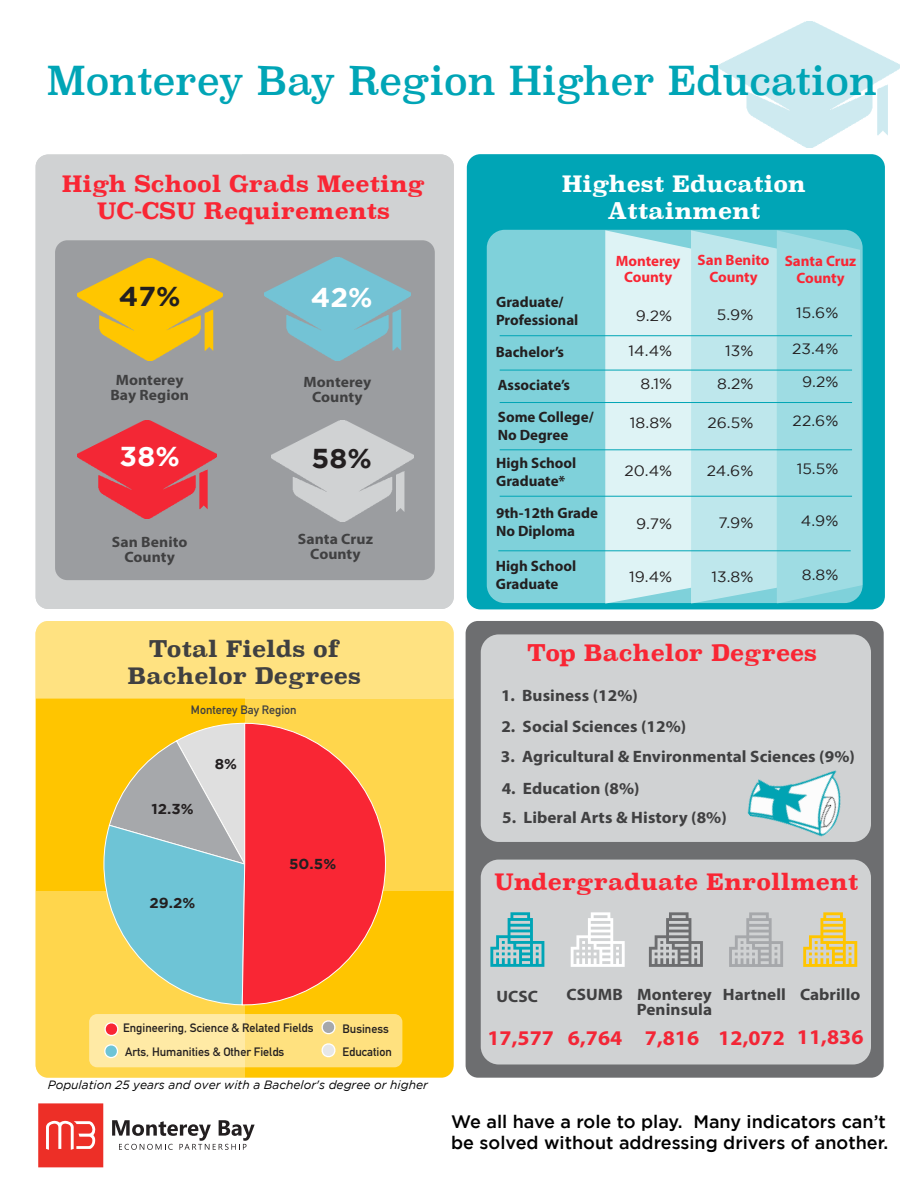
<style>
.page{position:relative;width:918px;height:1188px;background:#fff}
.page>*{position:absolute;margin:0;border:0;box-sizing:border-box;transform-origin:0 0}
.t1{font:39px "Superclarendon";color:#00a5b6;scale:.95 1}
.t2{font:700 27.3px "Gotham";color:#fff;scale:1.04 1}
.t3{font:700 27.3px "Gotham";color:#231f20;scale:1.04 1}
.t4{font:700 22.5px/27px "Superclarendon";color:#f92634;text-align:center}
.t5{font:700 22.5px/27px "Superclarendon";color:#404041;text-align:center}
.t6{font:700 22.5px/27px "Superclarendon";color:#fff;text-align:center}
.t7{font:700 21px "Myriad Pro";letter-spacing:.005em;color:#f32636;scale:1.04 1}
.t8{font:500 18px/21.6px "Gotham";color:#000}
.t9{font:700 16.5px/15px "Myriad Pro";letter-spacing:.005em;color:#404041;text-align:right;scale:1.04 1}
.t10{font:700 15px/18px "Myriad Pro";color:#231f20}
.t11{font:15px "Gotham";letter-spacing:.005em;color:#231f20;scale:1.04 1}
.t12{font:700 15px/15px "Myriad Pro";letter-spacing:.005em;color:#404041;text-align:center;scale:1.04 1}
.t13{font:700 15px/16.5px "Myriad Pro";color:#f92634;text-align:center}
.t14{font:700 14.4px "Gotham";color:#231f20;scale:1.04 1}
.t15{font:700 12px "DIN Alternate";color:#231f20}
.t16{font:italic 12px "Gotham";color:#000}
.t17{font:700 12px "DIN Alternate";color:#404041}
</style>
<div class="page">
<div style="left:467px;top:154px;width:418px;height:455px;background:#00a5b6;border-radius:13px"></div>
<div style="left:36px;top:154px;width:206px;height:455px;background:#d0d2d3"></div>
<div style="left:242px;top:154px;width:212px;height:455px;background:#d0d2d3"></div>
<div style="left:36px;top:699px;width:418px;height:379px;background:#ffc500"></div>
<div style="left:36px;top:891px;width:209px;height:187px;background:#ffd64c"></div>
<div style="left:245px;top:699px;width:209px;height:192px;background:#ffd64c"></div>
<div style="left:466px;top:621px;width:418px;height:457px;background:#6d6e70;border-radius:12px"></div>
<img style="left:720px;top:21px;width:180px;height:127px">
<svg style="left:38px;top:1103px;width:65px;height:64px;background:#ef4942"></svg>
<svg style="left:112px;top:1120px;width:143px;height:30px"></svg>
<svg style="left:103px;top:723px;width:283px;height:283px;background:#d2896e"></svg>
<div style="left:55px;top:240px;width:380px;height:340px;background:#9b9da0;border-radius:12px"></div>
<svg style="left:90px;top:1015px;width:311px;height:51px;background:#ffe591"></svg>
<div style="left:89px;top:1014px;width:313px;height:53px;border:2px solid #fff;border-radius:7px"></div>
<svg style="left:320px;top:1019px;width:16px;height:40px"></svg>
<svg style="left:102px;top:1020px;width:16px;height:40px"></svg>
<div style="left:36px;top:621px;width:418px;height:77px;background:#ffe281"></div>
<img style="left:264px;top:258px;width:147px;height:103px">
<div style="left:487px;top:230px;width:376px;height:373px;background:#7fd1da;border-radius:18px"></div>
<svg style="left:605px;top:230px;width:258px;height:374px;background:#b8e5ea"></svg>
<hr style="left:500px;top:335px;width:352px;height:1px;background:#00a5b5">
<hr style="left:500px;top:370px;width:352px;height:1px;background:#00a5b5">
<hr style="left:500px;top:402px;width:352px;height:1px;background:#00a5b5">
<hr style="left:500px;top:449px;width:352px;height:1px;background:#00a5b5">
<hr style="left:500px;top:496px;width:352px;height:1px;background:#00a5b5">
<hr style="left:498px;top:550px;width:353px;height:1px;background:#00a5b5">
<img style="left:77px;top:258px;width:145px;height:102px">
<img style="left:271px;top:421px;width:143px;height:100px">
<img style="left:77px;top:421px;width:140px;height:98px">
<div style="left:481px;top:634px;width:390px;height:208px;background:#d0d2d3;border-radius:18px"></div>
<div style="left:481px;top:860px;width:390px;height:205px;background:#d0d2d3;border-radius:18px"></div>
<svg style="left:490px;top:912px;width:54px;height:55px"></svg>
<svg style="left:571px;top:912px;width:54px;height:55px"></svg>
<svg style="left:649px;top:912px;width:54px;height:55px"></svg>
<svg style="left:803px;top:912px;width:54px;height:55px"></svg>
<svg style="left:729px;top:912px;width:54px;height:55px"></svg>
<img style="left:733px;top:770px;width:133px;height:95px">
<h1 class="t1" style="left:47px;top:54px;width:876px">Monterey Bay Region Higher Education</h1>
<h3 class="t4" style="left:62px;top:171px;width:365px">High School Grads Meeting<br>UC-CSU Requirements</h3>
<h3 class="t6" style="left:562px;top:171px;width:246px">Highest Education<br>Attainment</h3>
<h2 class="t3" style="left:119px;top:280px;width:61px">47%</h2>
<p class="t12" style="left:110px;top:372px;width:77px">Monterey<br>Bay Region</p>
<h2 class="t2" style="left:311px;top:282px;width:61px">42%</h2>
<p class="t10" style="left:496px;top:293px;width:84px">Graduate/<br>Professional</p>
<p class="t10" style="left:496px;top:343px;width:70px">Bachelor’s</p>
<p class="t12" style="left:304px;top:373px;width:67px">Monterey<br>County</p>
<p class="t10" style="left:498px;top:369px;width:97px;line-height:31.7px">Associate’s<br>Some College/</p>
<p class="t10" style="left:498px;top:425px;width:72px">No Degree</p>
<h2 class="t2" style="left:120px;top:440px;width:59px">38%</h2>
<h2 class="t3" style="left:312px;top:443px;width:60px">58%</h2>
<p class="t12" style="left:112px;top:534px;width:74px">San Benito<br>County</p>
<p class="t12" style="left:298px;top:531px;width:74px">Santa Cruz<br>County</p>
<p class="t10" style="left:496px;top:453px;width:82px">High School<br>Graduate*</p>
<p class="t10" style="left:496px;top:504px;width:104px">9th-12th Grade<br>No Diploma</p>
<p class="t10" style="left:496px;top:556px;width:82px">High School<br>Graduate</p>
<p class="t13" style="left:616px;top:252px;width:66px">Monterey<br>County</p>
<p class="t13" style="left:698px;top:251px;width:74px">San Benito<br>County</p>
<p class="t13" style="left:785px;top:253px;width:73px">Santa Cruz<br>County</p>
<p class="t11" style="left:636px;top:307px;width:36px">9.2%</p>
<p class="t11" style="left:629px;top:343px;width:43px">14.4%</p>
<p class="t11" style="left:641px;top:376px;width:32px">8.1%</p>
<p class="t11" style="left:630px;top:414px;width:42px">18.8%</p>
<p class="t11" style="left:625px;top:462px;width:47px">20.4%</p>
<p class="t11" style="left:796px;top:305px;width:42px">15.6%</p>
<p class="t11" style="left:792px;top:340px;width:46px">23.4%</p>
<p class="t11" style="left:802px;top:374px;width:36px">9.2%</p>
<p class="t11" style="left:793px;top:412px;width:46px">22.6%</p>
<p class="t11" style="left:797px;top:460px;width:42px">15.5%</p>
<p class="t11" style="left:717px;top:307px;width:37px">5.9%</p>
<p class="t11" style="left:725px;top:342px;width:29px">13%</p>
<p class="t11" style="left:717px;top:376px;width:36px">8.2%</p>
<p class="t11" style="left:707px;top:414px;width:46px">26.5%</p>
<p class="t11" style="left:707px;top:462px;width:46px">24.6%</p>
<p class="t11" style="left:636px;top:515px;width:36px">9.7%</p>
<p class="t11" style="left:629px;top:568px;width:43px">19.4%</p>
<p class="t11" style="left:719px;top:515px;width:35px">7.9%</p>
<p class="t11" style="left:711px;top:568px;width:42px">13.8%</p>
<p class="t11" style="left:801px;top:513px;width:38px">4.9%</p>
<p class="t11" style="left:802px;top:566px;width:37px">8.8%</p>
<h3 class="t5" style="left:127px;top:637px;width:235px">Total Fields of<br>Bachelor Degrees</h3>
<p class="t17" style="left:191px;top:701px;width:107px">Monterey Bay Region</p>
<p class="t14" style="left:151px;top:801px;width:42px">12.3%</p>
<p class="t14" style="left:215px;top:756px;width:23px">8%</p>
<p class="t14" style="left:150px;top:895px;width:46px">29.2%</p>
<p class="t14" style="left:289px;top:855px;width:47px">50.5%</p>
<h3 class="t4" style="left:527px;top:641px;width:291px">Top Bachelor Degrees</h3>
<p class="t9" style="left:501px;top:687px;width:133px">1. Business (12%)</p>
<p class="t9" style="left:501px;top:718px;width:179px">2. Social Sciences (12%)</p>
<p class="t9" style="left:501px;top:749px;width:342px">3. Agricultural &amp; Environmental Sciences (9%)</p>
<p class="t9" style="left:502px;top:780px;width:134px">4. Education (8%)</p>
<p class="t9" style="left:502px;top:810px;width:217px">5. Liberal Arts &amp; History (8%)</p>
<h3 class="t4" style="left:494px;top:869px;width:366px">Undergraduate Enrollment</h3>
<p class="t15" style="left:123px;top:1019px;width:192px">Engineering, Science &amp; Related Fields</p>
<p class="t15" style="left:125px;top:1043px;width:161px">Arts, Humanities &amp; Other Fields</p>
<p class="t15" style="left:343px;top:1020px;width:48px">Business</p>
<p class="t15" style="left:343px;top:1043px;width:51px">Education</p>
<p class="t16" style="left:48px;top:1079px;width:382px">Population 25 years and over with a Bachelor's degree or higher</p>
<p class="t9" style="left:496px;top:988px;width:41px">UCSC</p>
<p class="t9" style="left:567px;top:986px;width:141px">CSUMB Monterey<br>Peninsula</p>
<p class="t9" style="left:723px;top:986px;width:134px">Hartnell Cabrillo</p>
<p class="t7" style="left:487px;top:1024px;width:363px">17,577 6,764 7,816 12,072 11,836</p>
<p class="t8" style="left:451px;top:1110px;width:439px">We all have a role to play. Many indicators can’t be solved without addressing drivers of another.</p>
</div>
